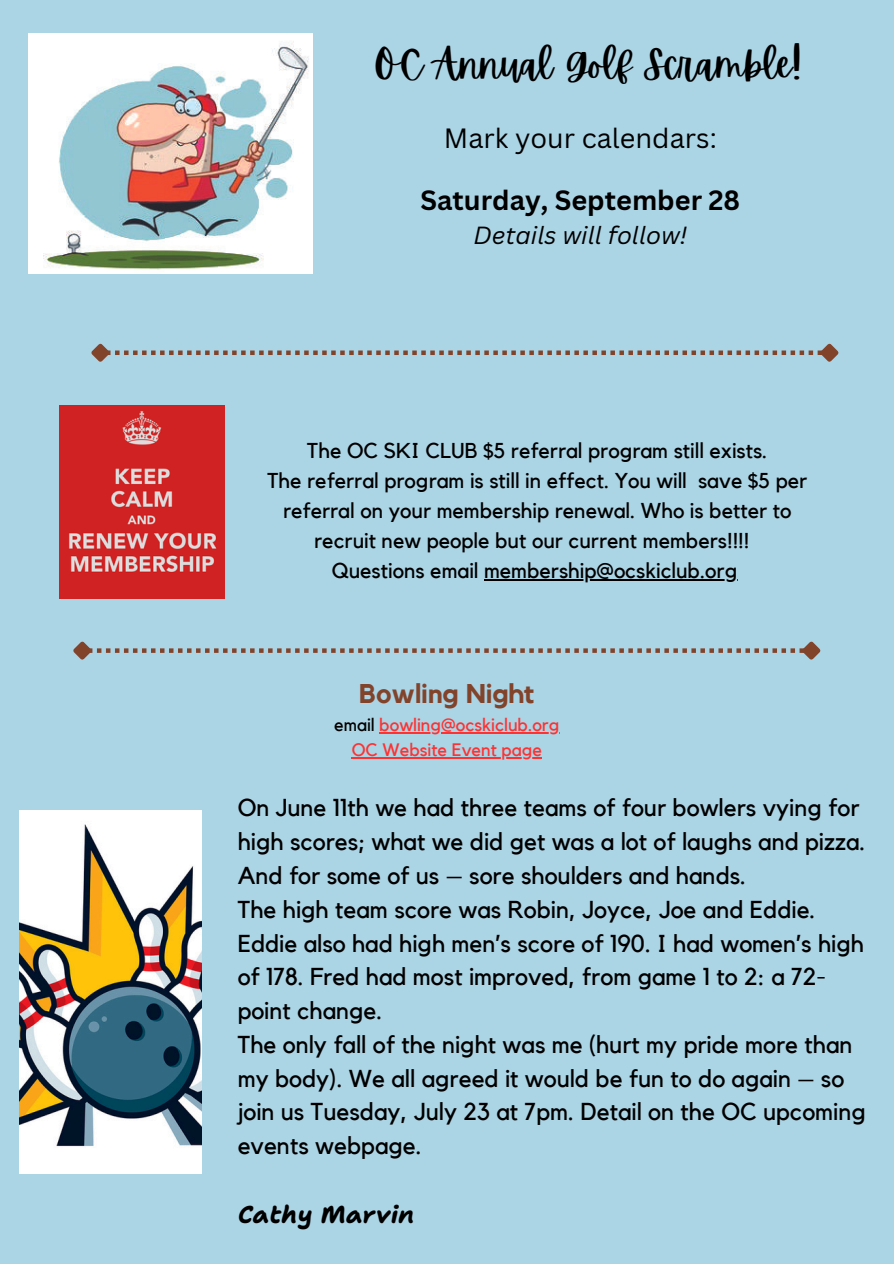
<style>
.page{position:relative;width:894px;height:1264px;background:#fff}
.page>*{position:absolute;margin:0;border:0;box-sizing:border-box;transform-origin:0 0}
.t1{font:38.1px "Apricots";color:#000}
.t2{font:700 27.15px "Canva Sans";color:#000}
.t3{font:27.15px "Canva Sans";color:#000}
.t4{font:700 27px "Kollektif";color:#82432b}
.t5{font:24.45px/33.8px "Kollektif";color:#000}
.t6{font:italic 700 24.45px "Shantell Sans";color:#000}
.t7{font:italic 24.15px "Canva Sans";color:#000}
.t8{font:21.45px/29.8px "Kollektif";color:#000;text-align:center}
.t9{font:18px "Kollektif";color:#ff3131}
.s1{color:#000}
</style>
<div class="page">
<div style="left:0;top:0;width:893px;height:1263px;background:#abd4e5"></div>
<img style="left:59px;top:405px;width:165px;height:194px">
<img style="left:29px;top:33px;width:283px;height:240px">
<svg style="left:73px;top:641px;width:748px;height:19px"></svg>
<svg style="left:91px;top:343px;width:748px;height:19px"></svg>
<hr style="left:484px;top:579px;width:253px;height:1px;background:#000">
<hr style="left:379px;top:732px;width:180px;height:1px;background:#ff3131">
<hr style="left:351px;top:757px;width:100px;height:1px;background:#ff3131">
<hr style="left:451px;top:757px;width:91px;height:1px;background:#ff3131">
<img style="left:19px;top:811px;width:183px;height:362px">
<p class="t1" style="left:374px;top:43px;width:429px">OC Annual Golf Scramble!</p>
<h5 class="t3" style="left:444px;top:119px;width:274px">Mark your calendars:</h5>
<p class="t2" style="left:420px;top:181px;width:321px">Saturday, September 28</p>
<p class="t7" style="left:473px;top:218px;width:215px">Details will follow!</p>
<h2 class="t8" style="left:267px;top:437px;width:541px">The OC SKI CLUB $5 referral program still exists.<br>The referral program is still in effect. You will save $5 per referral on your membership renewal. Who is better to recruit new people but our current members!!!!<br>Questions email membership@ocskiclub.org</h2>
<p class="t4" style="left:359px;top:681px;width:176px">Bowling Night</p>
<p class="t9" style="left:334px;top:716px;width:227px"><span class="s1">email</span> bowling@ocskiclub.org</p>
<p class="t9" style="left:351px;top:741px;width:192px">OC Website Event page</p>
<h3 class="t5" style="left:237px;top:792px;width:629px">On June 11th we had three teams of four bowlers vying for high scores; what we did get was a lot of laughs and pizza.<br>And for some of us – sore shoulders and hands.<br>The high team score was Robin, Joyce, Joe and Eddie.<br>Eddie also had high men’s score of 190. I had women’s high of 178. Fred had most improved, from game 1 to 2: a 72- point change.<br>The only fall of the night was me (hurt my pride more than my body). We all agreed it would be fun to do again – so join us Tuesday, July 23 at 7pm. Detail on the OC upcoming events webpage.</h3>
<p class="t6" style="left:237px;top:1197px;width:176px">Cathy Marvin</p>
</div>
